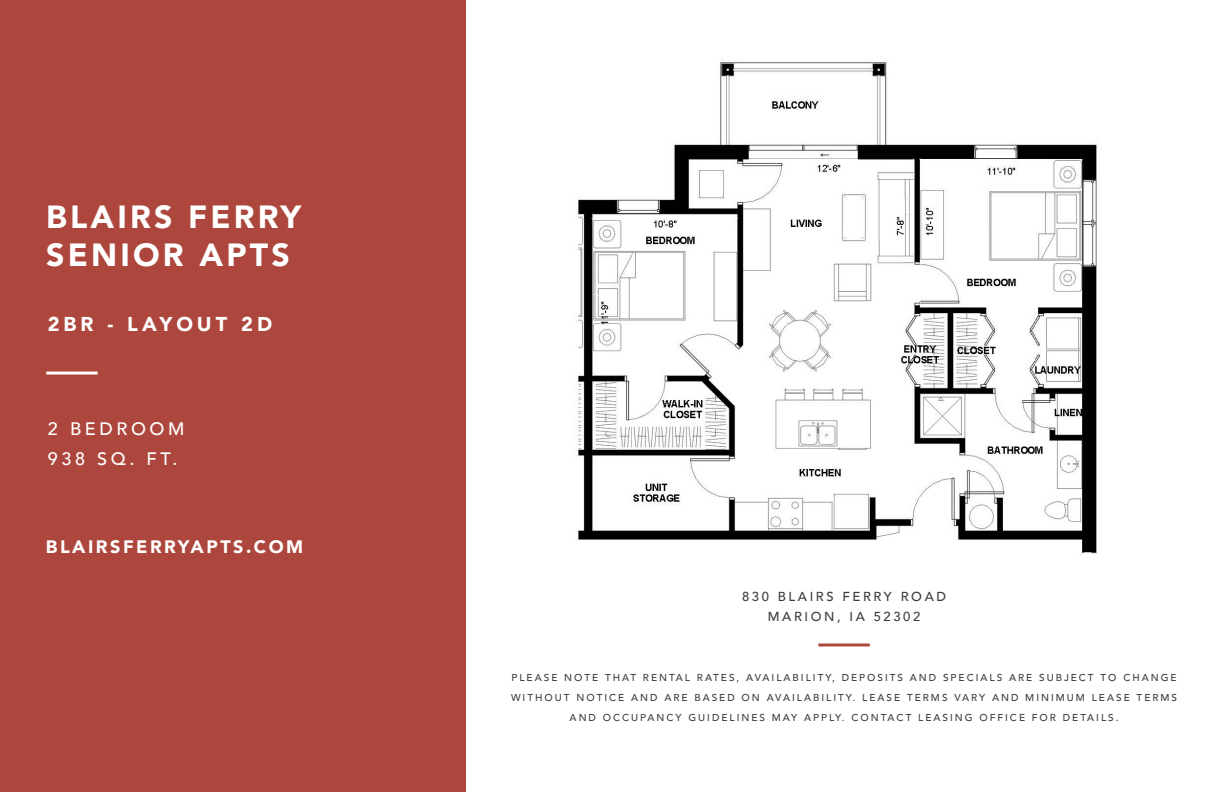
<style>
.page{position:relative;width:1224px;height:792px;background:#fff}
.page>*{position:absolute;margin:0;border:0;box-sizing:border-box;transform-origin:0 0}
.t1{font:900 32px/38.4px "Avenir";letter-spacing:.1em;color:#fff}
.t2{font:900 20px "Avenir";letter-spacing:.2em;color:#fff}
.t3{font:900 18px "Avenir";letter-spacing:.14em;color:#fff}
.t4{font:500 18px/30px "Avenir";letter-spacing:.2em;color:#fff}
.t5{font:500 13px/20px "Avenir";letter-spacing:.2em;color:#3d3e3b;text-align:center}
.t6{font:500 10px/20px "Avenir";letter-spacing:.2em;color:#3d3e3b;text-align:center}
</style>
<div class="page">
<div style="left:0;top:0;width:466px;height:792px;background:#ad473d"></div>
<hr style="left:46px;top:372px;width:52px;height:3px;background:#fff">
<hr style="left:818px;top:643px;width:52px;height:3px;background:#ad473d">
<img style="left:576px;top:60px;width:522px;height:494px">
<h1 class="t1" style="left:46px;top:197px;width:257px">BLAIRS FERRY<br>SENIOR APTS</h1>
<p class="t2" style="left:48px;top:307px;width:226px">2BR - LAYOUT 2D</p>
<p class="t4" style="left:48px;top:413px;width:138px">2 BEDROOM<br>938 SQ. FT.</p>
<h3 class="t3" style="left:46px;top:532px;width:259px">BLAIRSFERRYAPTS.COM</h3>
<h3 class="t5" style="left:742px;top:586px;width:205px">830 BLAIRS FERRY ROAD<br>MARION, IA 52302</h3>
<p class="t6" style="left:511px;top:667px;width:668px">PLEASE NOTE THAT RENTAL RATES, AVAILABILITY, DEPOSITS AND SPECIALS ARE SUBJECT TO CHANGE<br>WITHOUT NOTICE AND ARE BASED ON AVAILABILITY. LEASE TERMS VARY AND MINIMUM LEASE TERMS<br>AND OCCUPANCY GUIDELINES MAY APPLY. CONTACT LEASING OFFICE FOR DETAILS.</p>
</div>
